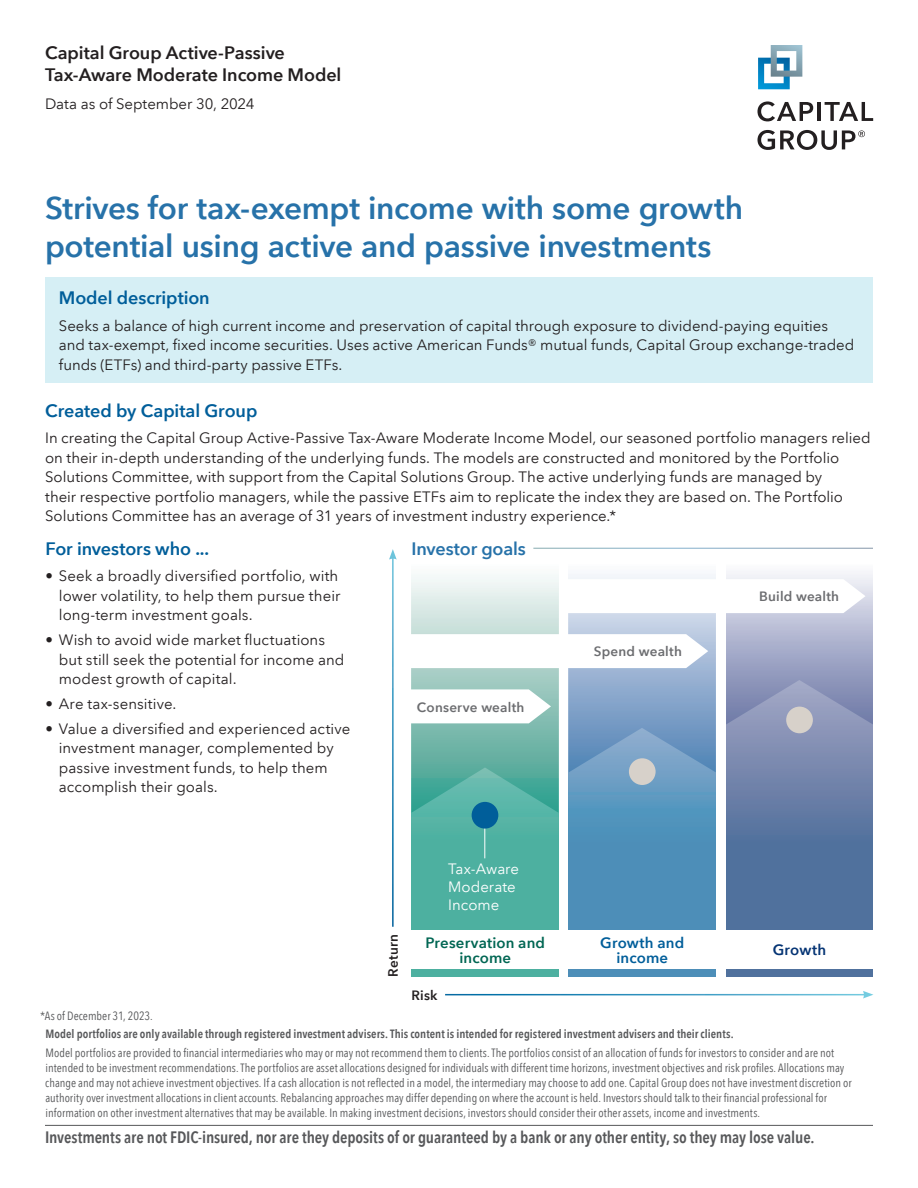
<style>
.page{position:relative;width:918px;height:1188px;background:#fff}
.page>*{position:absolute;margin:0;border:0;box-sizing:border-box;transform-origin:0 0}
.Headline_-_21_25_Demi{font:600 31.5px/37.5px "Avenir Next LT Com";letter-spacing:-.01em;color:#2772a9}
.Heading_1___12_15_Demi{font:600 18px "Avenir Next LT Com";letter-spacing:-.005em;color:#005e9a}
.t1{font:600 18px/22.5px "Avenir Next LT Com";letter-spacing:-.005em;color:#231f20}
.Footnotes{font:600 18px "Avenir Next LT Com";letter-spacing:-.01em;color:#2772a9}
.Bank_Hedge___11pt_Demi_Cond{font:600 condensed 16.5px "Avenir Next LT Com";letter-spacing:-.01em;color:#57585a}
.Body_copy___10_13_Regular{font:15px/19.5px "Avenir Next LT Com";color:#231f20}
.Body_copy___9_12_Regular{font:15px/19.5px "Avenir Next LT Com";color:#231f20}
.Body_copy___9_12_Regular-2{font:15px/18px "Avenir Next LT Com";color:#fff}
.Body_copy___9_12_Regular-3{font:600 15px/15px "Avenir Next LT Com";letter-spacing:.01em;color:#006653;text-align:center}
.Body_copy___9_12_Regular-4{font:600 15px/15px "Avenir Next LT Com";letter-spacing:.01em;color:#005e9a;text-align:center}
.Body_copy___9_12_Regular-5{font:600 15px "Avenir Next LT Com";letter-spacing:.01em;color:#053474}
.Figures_shown___9_12_Demi{font:600 13.5px "Avenir Next LT Com";letter-spacing:.015em;color:#6c6d70}
.Body_copy___9_12_Regular-6{font:600 13.5px "Avenir Next LT Com";letter-spacing:.015em;color:#231f20}
.Footnotes-2{font:condensed 12px/15px "Avenir Next LT Com";letter-spacing:.005em;color:#57585a}
.Footnotes-3{font:600 condensed 12px "Avenir Next LT Com";letter-spacing:.005em;color:#57585a}
</style>
<div class="page">
<svg style="left:758px;top:101px;width:55px;height:20px"></svg>
<hr style="left:817px;top:102px;width:4px;height:19px;background:#231f20">
<svg style="left:825px;top:102px;width:48px;height:19px"></svg>
<svg style="left:758px;top:130px;width:107px;height:20px"></svg>
<svg style="left:758px;top:45px;width:44px;height:44px"></svg>
<hr style="left:45px;top:1125px;width:828px;height:1px;background:#57585a">
<div style="left:45px;top:277px;width:828px;height:106px;background:#d6eff5"></div>
<div style="left:569px;top:813px;width:147px;height:164px;background:#4d8eb8"></div>
<svg style="left:726px;top:813px;width:147px;height:164px;background:#52719d"></svg>
<div style="left:412px;top:813px;width:146px;height:164px;background:#4db0a0"></div>
<hr style="left:484px;top:815px;width:1px;height:43px;background:#fff">
<div style="left:472px;top:802px;width:26px;height:27px;background:#005e9a;border-radius:50%"></div>
<svg style="left:863px;top:991px;width:10px;height:8px"></svg>
<div style="left:409px;top:930px;width:467px;height:39px;background:#fff"></div>
<svg style="left:389px;top:549px;width:8px;height:11px"></svg>
<svg style="left:411px;top:573px;width:462px;height:240px"></svg>
<p class="t1" style="left:45px;top:41px;width:298px">Capital Group Active-Passive<br>Tax-Aware Moderate Income Model</p>
<p class="Body_copy___10_13_Regular" style="left:45px;top:94px;width:211px">Data as of September 30, 2024</p>
<p class="Headline_-_21_25_Demi" style="left:45px;top:190px;width:700px">Strives for tax-exempt income with some growth potential using active and passive investments</p>
<p class="Heading_1___12_15_Demi" style="left:59px;top:287px;width:152px">Model description</p>
<p class="Body_copy___9_12_Regular" style="left:59px;top:316px;width:797px">Seeks a balance of high current income and preservation of capital through exposure to dividend-paying equities and tax-exempt, fixed income securities. Uses active American Funds® mutual funds, Capital Group exchange-traded funds (ETFs) and third-party passive ETFs.</p>
<p class="Heading_1___12_15_Demi" style="left:45px;top:400px;width:214px">Created by Capital Group</p>
<p class="Body_copy___10_13_Regular" style="left:45px;top:428px;width:827px">In creating the Capital Group Active-Passive Tax-Aware Moderate Income Model, our seasoned portfolio managers relied on their in-depth understanding of the underlying funds. The models are constructed and monitored by the Portfolio Solutions Committee, with support from the Capital Solutions Group. The active underlying funds are managed by<br>their respective portfolio managers, while the passive ETFs aim to replicate the index they are based on. The Portfolio Solutions Committee has an average of 31 years of investment industry experience.*</p>
<p class="Heading_1___12_15_Demi" style="left:45px;top:538px;width:165px">For investors who ...</p>
<p class="Body_copy___10_13_Regular" style="left:59px;top:566px;width:283px;text-indent:-14px">• Seek a broadly diversified portfolio, with lower volatility, to help them pursue their long-term investment goals.</p>
<p class="Body_copy___10_13_Regular" style="left:59px;top:630px;width:287px;text-indent:-14px">• Wish to avoid wide market fluctuations but still seek the potential for income and modest growth of capital.</p>
<p class="Body_copy___10_13_Regular" style="left:45px;top:694px;width:133px">• Are tax-sensitive.</p>
<p class="Body_copy___10_13_Regular" style="left:59px;top:719px;width:293px;text-indent:-14px">• Value a diversified and experienced active investment manager, complemented by passive investment funds, to help them accomplish their goals.</p>
<p class="Footnotes" style="left:412px;top:538px;width:116px">Investor goals</p>
<p class="Figures_shown___9_12_Demi" style="left:759px;top:588px;width:81px">Build wealth</p>
<p class="Figures_shown___9_12_Demi" style="left:594px;top:643px;width:90px">Spend wealth</p>
<p class="Figures_shown___9_12_Demi" style="left:417px;top:699px;width:109px">Conserve wealth</p>
<p class="Body_copy___9_12_Regular-6" style="left:385px;top:977px;width:44px;rotate:-90deg">Return</p>
<p class="Body_copy___9_12_Regular-2" style="left:448px;top:860px;width:73px">Tax-Aware<br>Moderate<br>Income</p>
<p class="Body_copy___9_12_Regular-3" style="left:425px;top:935px;width:121px">Preservation and income</p>
<p class="Body_copy___9_12_Regular-4" style="left:600px;top:935px;width:85px">Growth and income</p>
<p class="Body_copy___9_12_Regular-5" style="left:773px;top:941px;width:55px">Growth</p>
<p class="Body_copy___9_12_Regular-6" style="left:412px;top:987px;width:28px">Risk</p>
<p class="Footnotes-2" style="left:40px;top:1008px;width:114px">*As of December 31, 2023.</p>
<p class="Footnotes-3" style="left:46px;top:1027px;width:690px">Model portfolios are only available through registered investment advisers. This content is intended for registered investment advisers and their clients.</p>
<p class="Footnotes-2" style="left:45px;top:1045px;width:808px">Model portfolios are provided to financial intermediaries who may or may not recommend them to clients. The portfolios consist of an allocation of funds for investors to consider and are not intended to be investment recommendations. The portfolios are asset allocations designed for individuals with different time horizons, investment objectives and risk profiles. Allocations may change and may not achieve investment objectives. If a cash allocation is not reflected in a model, the intermediary may choose to add one. Capital Group does not have investment discretion or authority over investment allocations in client accounts. Rebalancing approaches may differ depending on where the account is held. Investors should talk to their financial professional for information on other investment alternatives that may be available. In making investment decisions, investors should consider their other assets, income and investments.</p>
<p class="Bank_Hedge___11pt_Demi_Cond" style="left:45px;top:1127px;width:771px">Investments are not FDIC-insured, nor are they deposits of or guaranteed by a bank or any other entity, so they may lose value.</p>
</div>
